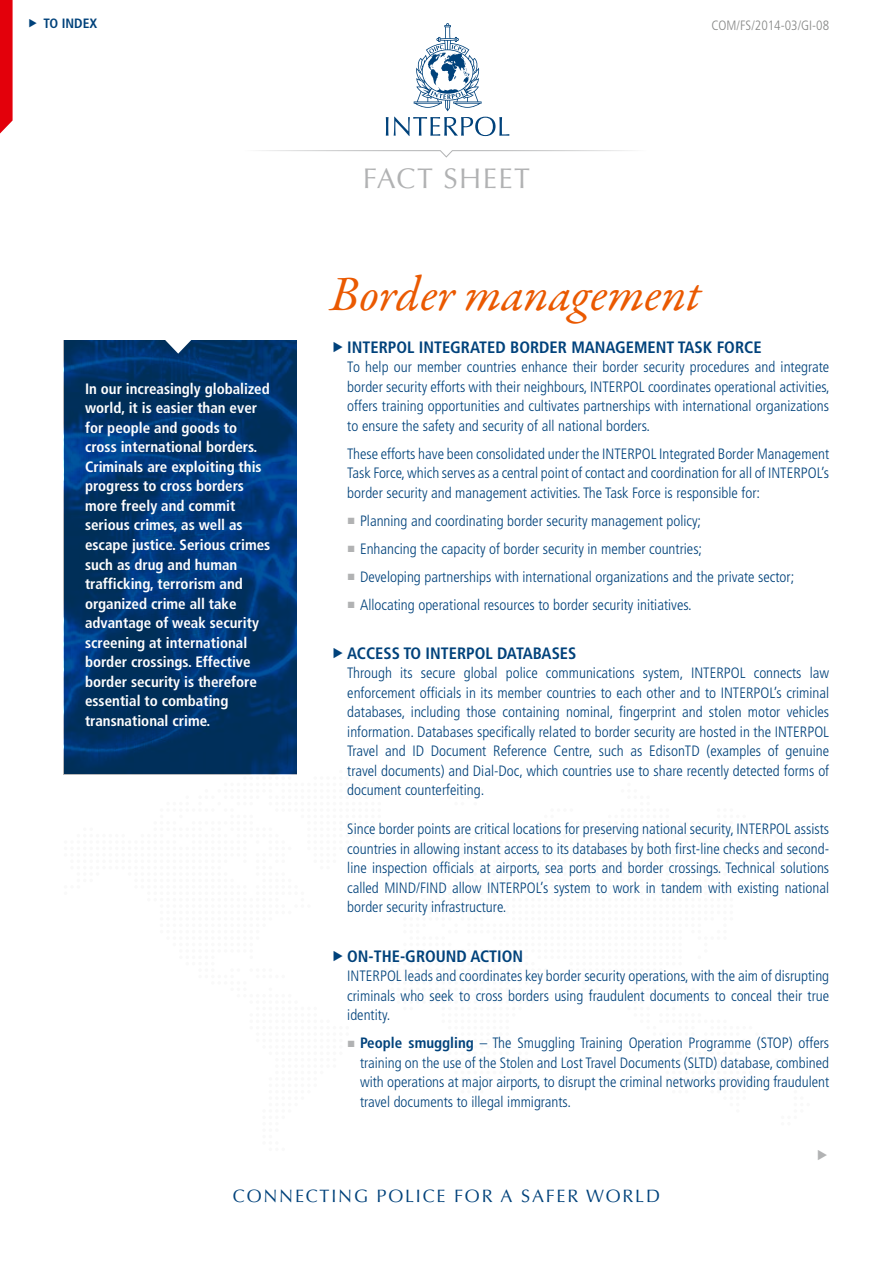
<style>
.page{position:relative;width:893px;height:1263px;background:#fff}
.page>*{position:absolute;margin:0;border:0;box-sizing:border-box;transform-origin:0 0}
.Factsheet_Title{font:italic 49.5px "Garamond Premr Pro";color:#ea5901}
.t1{font:28.5px "Optima LT Std";letter-spacing:.05em;color:#b1b2b3}
.t2{font:18px "Optima LT Std";letter-spacing:.1em;color:#00427b}
.t3{font:700 condensed 16.5px "Frutiger LT Std";color:#00427b}
.plaintext{font:300 condensed 15px/19.5px "Frutiger LT Std";color:#00427b;text-align:justify}
.intro{font:700 condensed 15px/19.5px "Frutiger LT Std";color:#fff}
.ref_number{font:300 condensed 13.5px "Frutiger LT Std";color:#868786}
.t4{font:700 condensed 13.5px "Frutiger LT Std";color:#00427b}
.s1{font-family:"Arial";font-weight:400;font-stretch:normal;font-size:13.5px;color:#b1b2b3}
.s2{font-weight:700}
</style>
<div class="page">
<img style="left:64px;top:340px;width:232px;height:430px">
<svg style="left:259px;top:150px;width:373px;height:8px"></svg>
<svg style="left:414px;top:23px;width:68px;height:88px"></svg>
<svg style="left:386px;top:117px;width:2px;height:19px"></svg>
<svg style="left:394px;top:117px;width:115px;height:19px"></svg>
<svg style="left:0;top:0;width:13px;height:134px"></svg>
<svg style="left:163px;top:340px;width:31px;height:14px"></svg>
<p class="t4" style="left:44px;top:16px;width:55px">TO INDEX</p>
<p class="intro" style="left:85px;top:379px;width:187px">In our increasingly globalized world, it is easier than ever for people and goods to cross international borders.<br>Criminals are exploiting this progress to cross borders more freely and commit serious crimes, as well as escape justice. Serious crimes such as drug and human trafficking, terrorism and organized crime all take advantage of weak security screening at international border crossings. Effective border security is therefore essential to combating transnational crime.</p>
<p class="ref_number" style="left:711px;top:17px;width:119px">COM/FS/2014-03/GI-08</p>
<h2 class="t1" style="left:363px;top:162px;width:169px">FACT SHEET</h2>
<p class="Factsheet_Title" style="left:330px;top:264px;width:372px">Border management</p>
<p class="t3" style="left:347px;top:337px;width:416px">INTERPOL INTEGRATED BORDER MANAGEMENT TASK FORCE</p>
<p class="plaintext" style="left:347px;top:357px;width:484px">To help our member countries enhance their border security procedures and integrate border security efforts with their neighbours, INTERPOL coordinates operational activities, offers training opportunities and cultivates partnerships with international organizations to ensure the safety and security of all national borders.</p>
<p class="plaintext" style="left:347px;top:444px;width:483px">These efforts have been consolidated under the INTERPOL Integrated Border Management Task Force, which serves as a central point of contact and coordination for all of INTERPOL’s border security and management activities. The Task Force is responsible for:</p>
<p class="plaintext" style="left:347px;top:511px;width:355px"><span class="s1">■</span> Planning and coordinating border security management policy;</p>
<p class="plaintext" style="left:347px;top:539px;width:356px"><span class="s1">■</span> Enhancing the capacity of border security in member countries;</p>
<p class="plaintext" style="left:347px;top:567px;width:448px"><span class="s1">■</span> Developing partnerships with international organizations and the private sector;</p>
<p class="plaintext" style="left:347px;top:595px;width:346px"><span class="s1">■</span> Allocating operational resources to border security initiatives.</p>
<p class="t3" style="left:347px;top:643px;width:231px">ACCESS TO INTERPOL DATABASES</p>
<p class="plaintext" style="left:347px;top:664px;width:483px">Through its secure global police communications system, INTERPOL connects law enforcement officials in its member countries to each other and to INTERPOL’s criminal databases, including those containing nominal, fingerprint and stolen motor vehicles information. Databases specifically related to border security are hosted in the INTERPOL Travel and ID Document Reference Centre, such as EdisonTD (examples of genuine travel documents) and Dial-Doc, which countries use to share recently detected forms of document counterfeiting.</p>
<p class="plaintext" style="left:347px;top:820px;width:483px">Since border points are critical locations for preserving national security, INTERPOL assists countries in allowing instant access to its databases by both first-line checks and second&shy;line inspection officials at airports, sea ports and border crossings. Technical solutions called MIND/FIND allow INTERPOL’s system to work in tandem with existing national border security infrastructure.</p>
<p class="t3" style="left:347px;top:946px;width:177px">ON-THE-GROUND ACTION</p>
<p class="plaintext" style="left:347px;top:966px;width:483px">INTERPOL leads and coordinates key border security operations, with the aim of disrupting criminals who seek to cross borders using fraudulent documents to conceal their true identity.</p>
<p class="plaintext" style="left:360px;top:1033px;width:471px;text-indent:-13px"><span class="s1">■</span> <span class="s2">People smuggling</span> – The Smuggling Training Operation Programme (STOP) offers training on the use of the Stolen and Lost Travel Documents (SLTD) database, combined with operations at major airports, to disrupt the criminal networks providing fraudulent travel documents to illegal immigrants.</p>
<p class="t2" style="left:233px;top:1185px;width:429px">CONNECTING POLICE FOR A SAFER WORLD</p>
</div>
